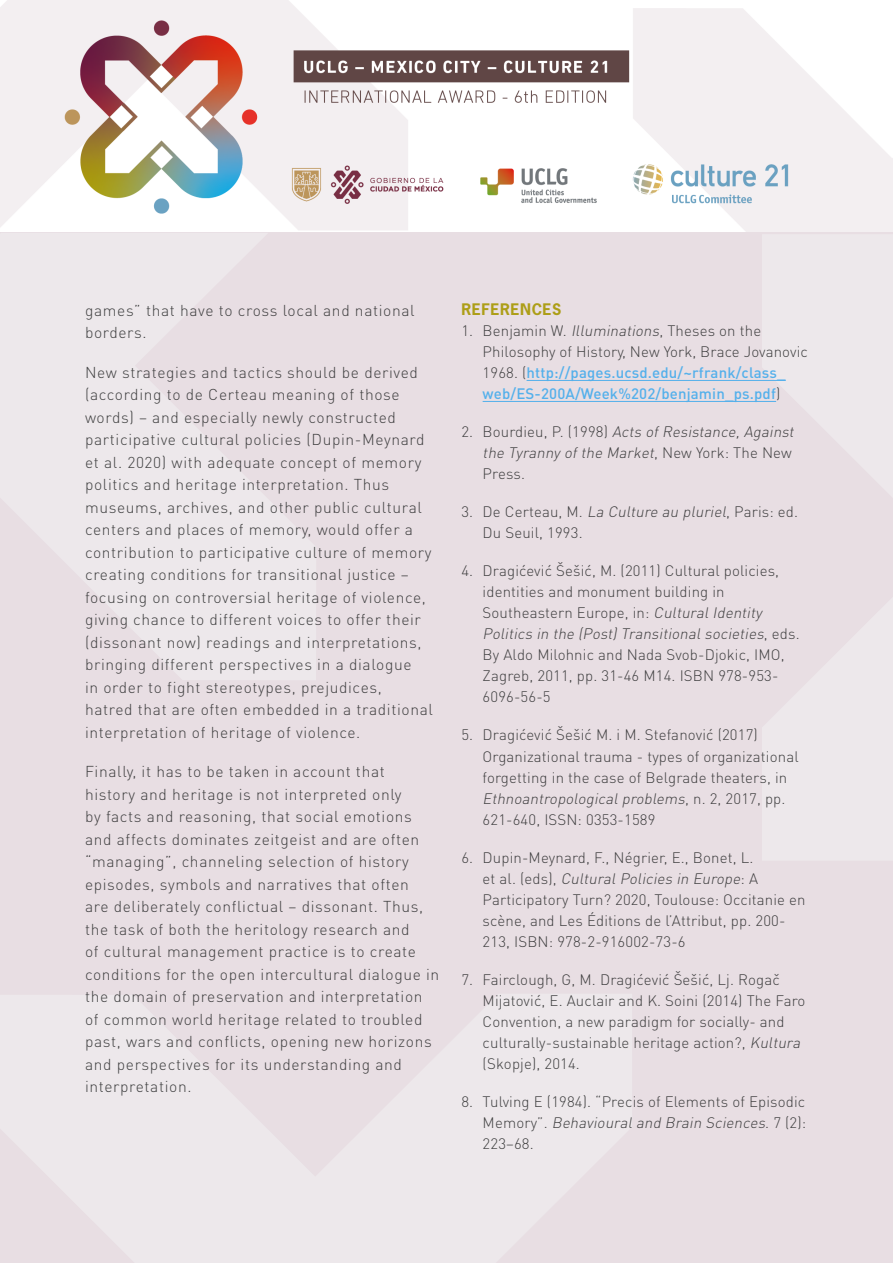
<style>
.page{position:relative;width:893px;height:1263px;background:#fff}
.page>*{position:absolute;margin:0;border:0;box-sizing:border-box;transform-origin:0 0}
.t1{font:300 15.6px/22.5px "DIN Pro";letter-spacing:.04em;color:#3e3e3f}
.t2{font:300 15px/21px "DIN Pro";letter-spacing:.01em;color:#3e3e3f}
.t3{font:italic 300 15px/21px "DIN Pro";color:#3e3e3f}
.subtit{font:700 15px "News Gothic Std";letter-spacing:.04em;color:#ad9e17}
.s1{font-style:italic}
.s2{font-weight:500;color:#54b0eb}
.s3{font-style:normal}
</style>
<div class="page">
<svg style="left:0;top:0;width:893px;height:233px"></svg>
<div style="left:0;top:233px;width:893px;height:1030px;background:#e8dee3"></div>
<hr style="left:527px;top:380px;width:259px;height:1px;background:#54b0eb">
<hr style="left:483px;top:401px;width:293px;height:1px;background:#54b0eb">
<p class="t1" style="left:85px;top:298px;width:331px">games” that have to cross local and national borders.</p>
<p class="t1" style="left:85px;top:360px;width:349px">New strategies and tactics should be derived (according to de Certeau meaning of those words) – and especially newly constructed participative cultural policies (Dupin-Meynard et al. 2020) with adequate concept of memory politics and heritage interpretation. Thus museums, archives, and other public cultural centers and places of memory, would offer a contribution to participative culture of memory creating conditions for transitional justice – focusing on controversial heritage of violence, giving chance to different voices to offer their (dissonant now) readings and interpretations, bringing different perspectives in a dialogue<br>in order to fight stereotypes, prejudices, hatred that are often embedded in a traditional interpretation of heritage of violence.</p>
<p class="t1" style="left:85px;top:760px;width:356px">Finally, it has to be taken in account that<br>history and heritage is not interpreted only<br>by facts and reasoning, that social emotions and affects dominates zeitgeist and are often “managing”, channeling selection of history episodes, symbols and narratives that often<br>are deliberately conflictual – dissonant. Thus, the task of both the heritology research and<br>of cultural management practice is to create conditions for the open intercultural dialogue in the domain of preservation and interpretation of common world heritage related to troubled past, wars and conflicts, opening new horizons and perspectives for its understanding and interpretation.</p>
<p class="subtit" style="left:461px;top:300px;width:102px">REFERENCES</p>
<p class="t2" style="left:483px;top:320px;width:327px;text-indent:-21px">1. Benjamin W. <span class="s1">Illuminations</span>, Theses on the Philosophy of History, New York, Brace Jovanovic 1968. (<span class="s2">http://pages.ucsd.edu/~rfrank/class_ web/ES-200A/Week%202/benjamin_ps.pdf</span>)</p>
<p class="t3" style="left:483px;top:421px;width:316px;text-indent:-21px"><span class="s3">2 . B o u rd i e u , P. ( 1 9 9 8 )</span> Acts ofResistance,Against the Tyranny ofthe Market<span class="s3">, N e w Yo r k : T h e N e w<br>Press.</span></p>
<p class="t2" style="left:483px;top:501px;width:317px;text-indent:-21px">3. De Certeau, M. <span class="s1">La Culture au pluriel</span>, Paris: ed.<br>Du Seuil, 1993.</p>
<p class="t2" style="left:483px;top:560px;width:319px;text-indent:-21px">4. Dragićević Šešić, M. (2011) Cultural policies, identities and monument building in Southeastern Europe, in: <span class="s1">CulturalIdentity Politics in the (Post)Transitionalsocieties</span>, e d s .<br>By Aldo Milohnic and Nada Svob-Djokic, IMO, Zagreb, 2011, pp. 31-46 M14. ISBN 978-953- 6096-56-5</p>
<p class="t2" style="left:483px;top:724px;width:317px;text-indent:-21px">5. Dragićević Šešić M. i M. Stefanović (2017)<br>Organizational trauma - types of organizational forgetting in the case of Belgrade theaters, in <span class="s1">Ethnoantropologicalproblems</span>, n . 2 , 2 0 1 7 , p p .<br>621-640, ISSN: 0353-1589</p>
<p class="t2" style="left:483px;top:846px;width:324px;text-indent:-21px">6. Dupin-Meynard, F., Négrier, E., Bonet, L.<br>e t a l . ( e d s ) , <span class="s1">CulturalPolicies in Europe</span>: A Participatory Turn? 2020, Toulouse: Occitanie en scène, and Les Éditions de l’Attribut, pp. 200- 213, ISBN: 978-2-916002-73-6</p>
<p class="t2" style="left:483px;top:968px;width:324px;text-indent:-21px">7. Fairclough, G, M. Dragićević Šešić, Lj. Rogač Mijatović, E. Auclair and K. Soini (2014) The Faro Convention, a new paradigm for socially- and culturally-sustainable heritage action?, <span class="s1">Kultura </span>(Skopje), 2014.</p>
<p class="t2" style="left:483px;top:1090px;width:325px;text-align:justify;text-indent:-21px">8. Tulving E (1984). “Precis of Elements of Episodic M e m o ry ” . <span class="s1">Behaviouraland Brain Sciences</span>. 7 ( 2 ) :<br>223–68.</p>
</div>
